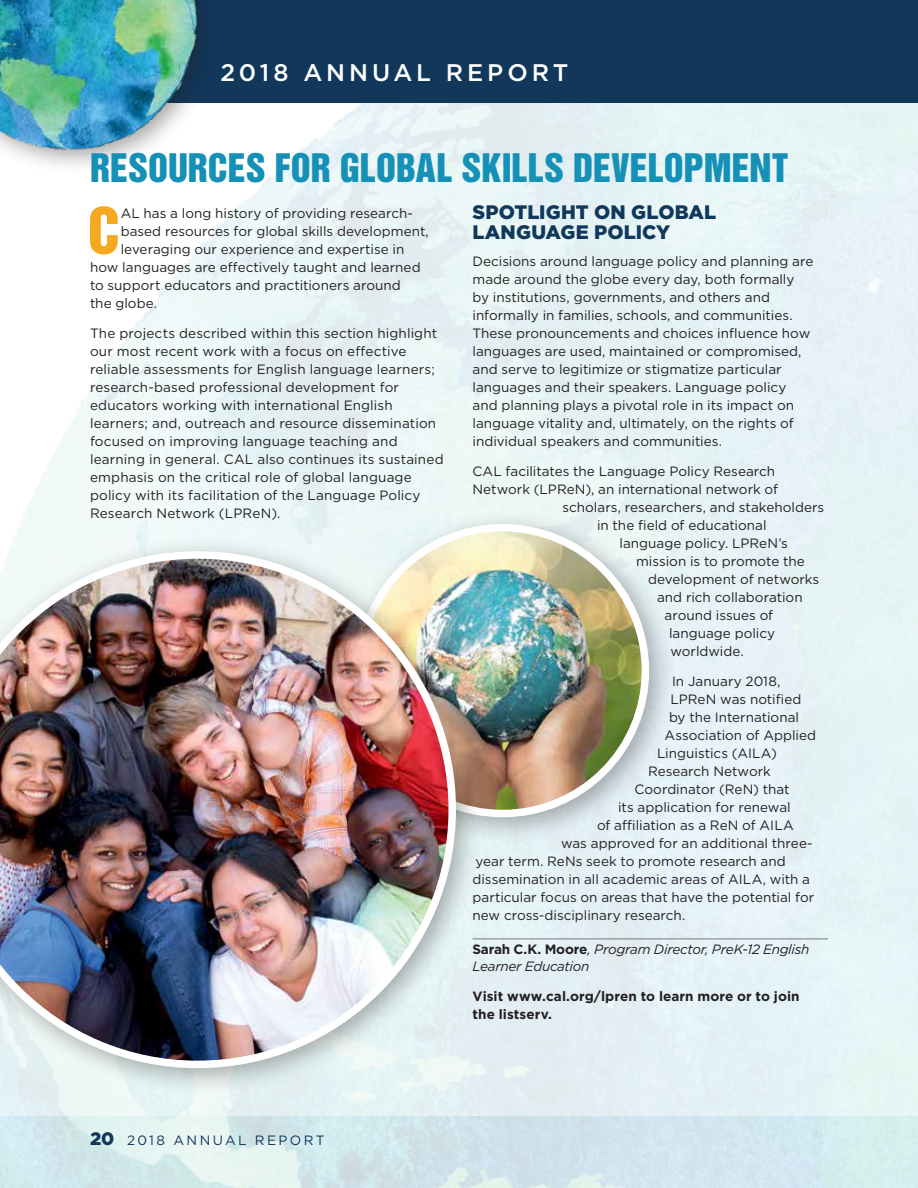
<style>
.page{position:relative;width:918px;height:1188px;background:#fff}
.page>*{position:absolute;margin:0;border:0;box-sizing:border-box;transform-origin:0 0}
.t1{font:58.5px "Helvetica Inserat LT Std";color:#f5a920}
.t2{font:36px "Helvetica Inserat LT Std";color:#1590b7}
.t3{font:500 24px "Gotham";letter-spacing:.165em;color:#fff}
.t4{font:900 19.5px/19.5px "Gotham";letter-spacing:.005em;color:#11375b}
.t5{font:13.5px/18px "Gotham";letter-spacing:.005em;color:#231f20}
.t6{font:italic 13.5px/16.5px "Gotham";letter-spacing:-.02em;color:#231f20}
.t7{font:700 13.5px/18px "Gotham";letter-spacing:.005em;color:#231f20}
.t8{font:13.5px "Gotham";letter-spacing:.175em;color:#11375b}
.s1{font-weight:700;font-style:normal}
.s2{font-weight:900;font-size:18px}
</style>
<div class="page">
<div style="left:0;top:0;width:918px;height:104px;background:#11375b"></div>
<div style="left:0;top:0;width:222px;height:175px;background:#231f20;opacity:.4"></div>
<img style="left:0;top:0;width:202px;height:156px">
<svg style="left:0;top:1116px;width:918px;height:72px;fill:#d2e8ef"></svg>
<hr style="left:472px;top:939px;width:356px;height:1px;background:#797879">
<div style="left:341px;top:509px;width:336px;height:336px;background:#231f20;opacity:.35"></div>
<img style="left:360px;top:528px;width:285px;height:286px;border-radius:143px">
<div style="left:0;top:536px;width:484px;height:560px;background:#231f20;opacity:.35"></div>
<img style="left:0;top:551px;width:456px;height:517px">
<h3 class="t3" style="left:220px;top:57px;width:349px">2018 ANNUAL REPORT</h3>
<h2 class="t2" style="left:90px;top:146px;width:700px">RESOURCES FOR GLOBAL SKILLS DEVELOPMENT</h2>
<h1 class="t1" style="left:88px;top:196px;width:34px">C</h1>
<p class="t5" style="left:121px;top:204px;width:294px">AL has a long history of providing research-</p>
<h3 class="t4" style="left:472px;top:202px;width:245px">SPOTLIGHT ON GLOBAL<br>LANGUAGE POLICY</h3>
<p class="t5" style="left:472px;top:252px;width:342px">Decisions around language policy and planning are made around the globe every day, both formally by institutions, governments, and others and informally in families, schools, and communities.<br>These pronouncements and choices influence how languages are used, maintained or compromised, and serve to legitimize or stigmatize particular languages and their speakers. Language policy and planning plays a pivotal role in its impact on language vitality and, ultimately, on the rights of individual speakers and communities.</p>
<p class="t5" style="left:473px;top:462px;width:304px">CAL facilitates the Language Policy Research</p>
<p class="t5" style="left:473px;top:480px;width:307px">Network (LPReN), an international network of</p>
<p class="t5" style="left:563px;top:498px;width:263px">scholars, researchers, and stakeholders</p>
<p class="t5" style="left:597px;top:516px;width:171px">in the field of educational</p>
<p class="t5" style="left:620px;top:534px;width:170px">language policy. LPReN’s</p>
<p class="t5" style="left:636px;top:552px;width:170px">mission is to promote the</p>
<p class="t5" style="left:648px;top:570px;width:173px">development of networks</p>
<p class="t5" style="left:657px;top:588px;width:147px">and rich collaboration</p>
<p class="t5" style="left:665px;top:606px;width:110px">around issues of</p>
<p class="t5" style="left:669px;top:624px;width:108px">language policy</p>
<p class="t5" style="left:671px;top:642px;width:73px">worldwide.</p>
<p class="t5" style="left:672px;top:672px;width:110px">In January 2018,</p>
<p class="t5" style="left:671px;top:690px;width:132px">LPReN was notified</p>
<p class="t5" style="left:669px;top:708px;width:132px">by the International</p>
<p class="t5" style="left:665px;top:726px;width:153px">Association of Applied</p>
<p class="t5" style="left:657px;top:744px;width:122px">Linguistics (AILA)</p>
<p class="t5" style="left:648px;top:762px;width:124px">Research Network</p>
<p class="t5" style="left:635px;top:780px;width:157px">Coordinator (ReN) that</p>
<p class="t5" style="left:618px;top:798px;width:174px">its application for renewal</p>
<p class="t5" style="left:597px;top:816px;width:198px">of affiliation as a ReN of AILA</p>
<p class="t5" style="left:561px;top:834px;width:253px">was approved for an additional three-</p>
<p class="t5" style="left:476px;top:852px;width:312px">year term. ReNs seek to promote research and</p>
<p class="t5" style="left:472px;top:870px;width:339px">dissemination in all academic areas of AILA, with a</p>
<p class="t5" style="left:472px;top:888px;width:343px">particular focus on areas that have the potential for</p>
<p class="t5" style="left:472px;top:906px;width:212px">new cross-disciplinary research.</p>
<p class="t6" style="left:473px;top:941px;width:338px"><span class="s1">Sarah C.K. Moore</span>, Program Director, PreK-12 English<br>Learner Education</p>
<p class="t7" style="left:472px;top:987px;width:329px">Visit www.cal.org/lpren to learn more or to join the listserv.</p>
<p class="t5" style="left:121px;top:222px;width:310px">based resources for global skills development,</p>
<p class="t5" style="left:121px;top:240px;width:285px">leveraging our experience and expertise in</p>
<p class="t5" style="left:90px;top:258px;width:332px">how languages are effectively taught and learned</p>
<p class="t5" style="left:90px;top:276px;width:312px">to support educators and practitioners around</p>
<p class="t5" style="left:90px;top:294px;width:67px">the globe.</p>
<p class="t5" style="left:90px;top:324px;width:355px">The projects described within this section highlight our most recent work with a focus on effective reliable assessments for English language learners; research-based professional development for educators working with international English learners; and, outreach and resource dissemination focused on improving language teaching and learning in general. CAL also continues its sustained emphasis on the critical role of global language policy with its facilitation of the Language Policy Research Network (LPReN).</p>
<p class="t8" style="left:90px;top:1132px;width:236px"><span class="s2">20</span> 2018 ANNUAL REPORT</p>
</div>
